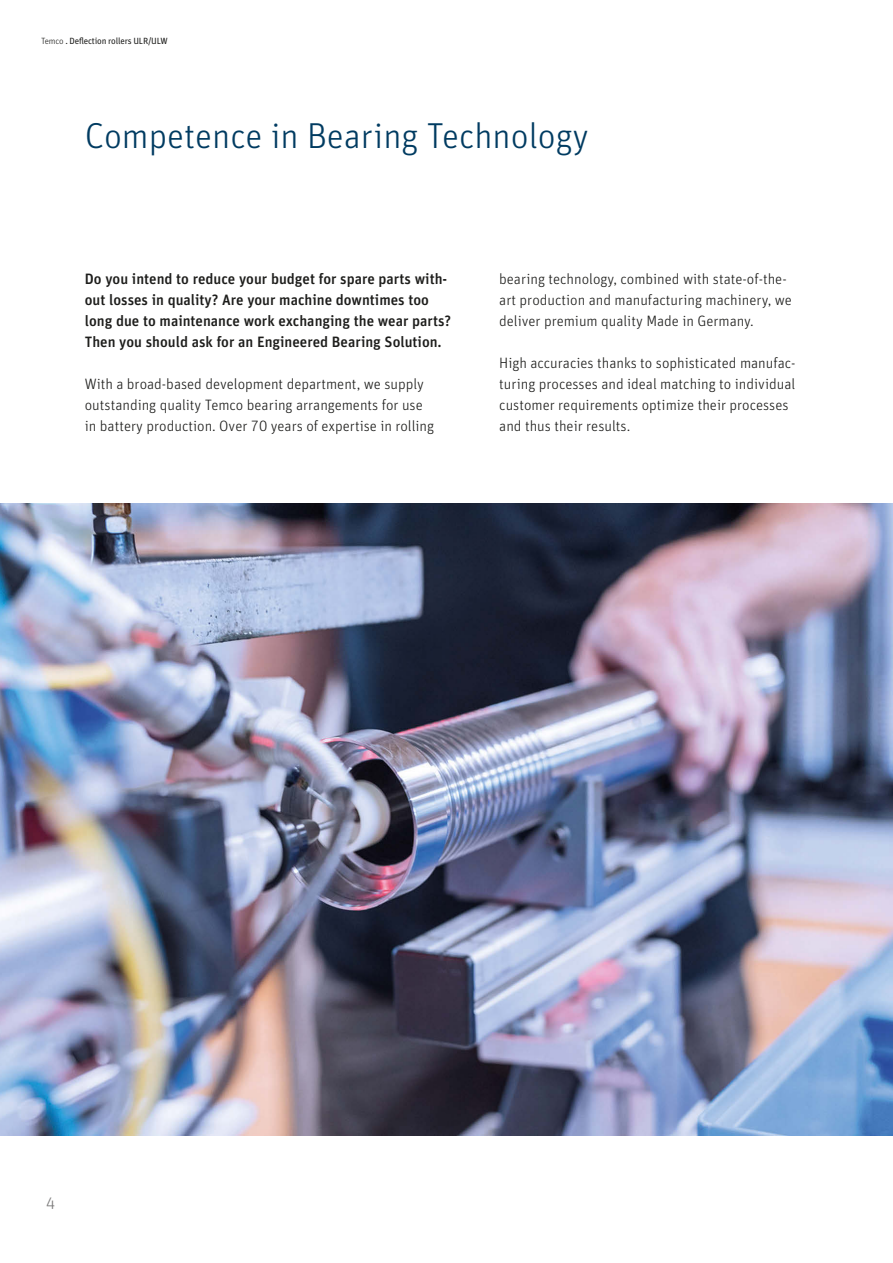
<style>
.page{position:relative;width:893px;height:1263px;background:#fff}
.page>*{position:absolute;margin:0;border:0;box-sizing:border-box;transform-origin:0 0}
.t1{font:300 36px "Unit Pro";color:#003b61}
.t2{font:300 16.5px "Unit Pro";color:#7c7b7b}
.t3{font:300 15px/21px "Unit Pro";color:#1d1d1b}
.t4{font:500 15px/21px "Unit Pro";color:#1d1d1b}
.t5{font:9px "Unit Pro 2";letter-spacing:-.02em;color:#1d1d1b}
.s1{font-family:"Unit Pro Light 2"}
</style>
<div class="page">
<img style="left:0;top:504px;width:893px;height:631px">
<p class="t5" style="left:41px;top:34px;width:128px"><span class="s1">Temco</span> . Deflection rollers ULR/ULW</p>
<h1 class="t1" style="left:85px;top:110px;width:505px">Competence in Bearing Technology</h1>
<p class="t4" style="left:85px;top:267px;width:368px">Do you intend to reduce your budget for spare parts with&shy;out losses in quality? Are your machine downtimes too long due to maintenance work exchanging the wear parts?<br>Then you should ask for an Engineered Bearing Solution.</p>
<p class="t3" style="left:85px;top:373px;width:351px">With a broad-based development department, we supply outstanding quality Temco bearing arrangements for use in battery production. Over 70 years of expertise in rolling</p>
<p class="t3" style="left:499px;top:268px;width:294px">bearing technology, combined with state-of-the&shy;art production and manufacturing machinery, we deliver premium quality Made in Germany.</p>
<p class="t3" style="left:499px;top:352px;width:298px">High accuracies thanks to sophisticated manufac&shy;turing processes and ideal matching to individual customer requirements optimize their processes and thus their results.</p>
<p class="t2" style="left:46px;top:1191px;width:10px">4</p>
</div>
